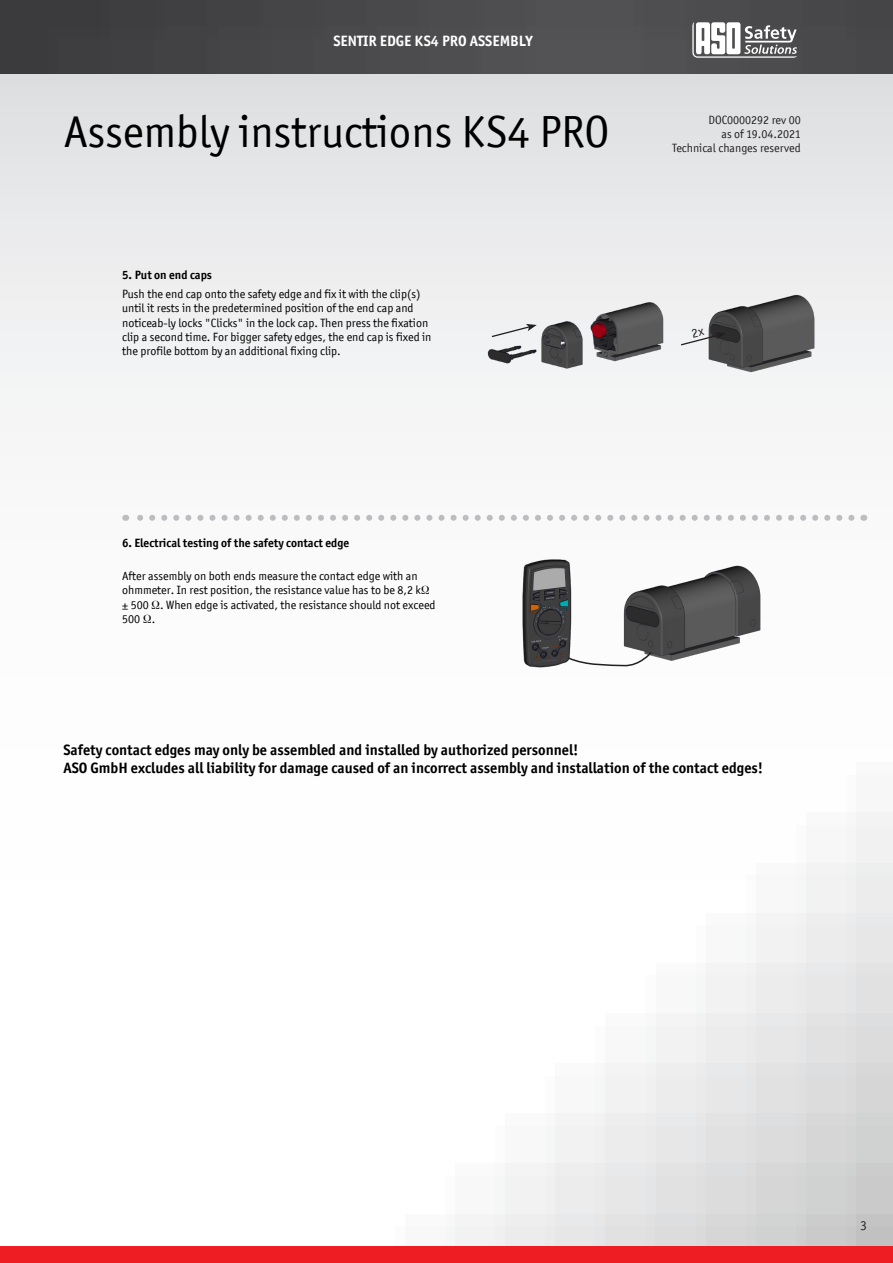
<style>
.page{position:relative;width:893px;height:1263px;background:#fff}
.page>*{position:absolute;margin:0;border:0;box-sizing:border-box;transform-origin:0 0}
.t1{font:45px "Officina San ITC";color:#000}
.t2{font:700 15px/18px "Officina San ITC";color:#000}
.t3{font:700 15px "Officina San ITC";color:#fff}
.t4{font:13.5px "Officina San ITC";color:#231f20}
.t5{font:12px/14.4px "Officina San ITC";color:#000}
.t6{font:12px "Officina San ITC";color:#231f20}
.t7{font:700 12px "Officina San ITC";color:#000}
.s1{font-weight:700}
</style>
<div class="page">
<div style="left:0;top:74px;width:893px;height:1189px;background:linear-gradient(to bottom,#e9e9eb,#fff)"></div>
<div style="left:344px;top:1225px;width:50px;height:38px;background:#fff"></div>
<div style="left:394px;top:1175px;width:50px;height:50px;background:#fff"></div>
<div style="left:444px;top:1125px;width:51px;height:50px;background:#fff"></div>
<div style="left:495px;top:1075px;width:50px;height:50px;background:#fff"></div>
<div style="left:545px;top:1025px;width:50px;height:50px;background:#fff"></div>
<div style="left:595px;top:975px;width:50px;height:50px;background:#fff"></div>
<div style="left:645px;top:925px;width:50px;height:50px;background:#fff"></div>
<div style="left:695px;top:875px;width:50px;height:50px;background:#fff"></div>
<div style="left:745px;top:824px;width:50px;height:51px;background:#fff"></div>
<div style="left:795px;top:774px;width:51px;height:50px;background:#fff"></div>
<div style="left:846px;top:724px;width:47px;height:50px;background:#fff"></div>
<div style="left:855px;top:1213px;width:38px;height:50px;background:#c2c1c1"></div>
<div style="left:805px;top:1213px;width:50px;height:50px;background:#cacaca"></div>
<div style="left:755px;top:1213px;width:50px;height:50px;background:#d0d1d1"></div>
<div style="left:705px;top:1213px;width:50px;height:50px;background:#d6d6d7"></div>
<div style="left:655px;top:1213px;width:50px;height:50px;background:#dcdcdd"></div>
<div style="left:605px;top:1213px;width:50px;height:50px;background:#e1e1e2"></div>
<div style="left:555px;top:1213px;width:50px;height:50px;background:#e7e7e8"></div>
<div style="left:505px;top:1213px;width:50px;height:50px;background:#ececed"></div>
<div style="left:454px;top:1213px;width:51px;height:50px;background:#f2f2f3"></div>
<div style="left:404px;top:1213px;width:50px;height:50px;background:#f8f8f8"></div>
<div style="left:354px;top:1213px;width:50px;height:50px;background:#fff"></div>
<div style="left:856px;top:1163px;width:37px;height:50px;background:#cacaca"></div>
<div style="left:805px;top:1163px;width:51px;height:50px;background:#d0d1d1"></div>
<div style="left:755px;top:1163px;width:50px;height:50px;background:#d6d6d7"></div>
<div style="left:705px;top:1163px;width:50px;height:50px;background:#dcdcdd"></div>
<div style="left:655px;top:1163px;width:50px;height:50px;background:#e1e1e2"></div>
<div style="left:605px;top:1163px;width:50px;height:50px;background:#e7e7e8"></div>
<div style="left:555px;top:1163px;width:50px;height:50px;background:#ececed"></div>
<div style="left:505px;top:1163px;width:50px;height:50px;background:#f2f2f3"></div>
<div style="left:455px;top:1163px;width:50px;height:50px;background:#f8f8f8"></div>
<div style="left:404px;top:1163px;width:51px;height:50px;background:#fff"></div>
<div style="left:856px;top:1113px;width:37px;height:50px;background:#d0d1d1"></div>
<div style="left:805px;top:1113px;width:51px;height:50px;background:#d6d6d7"></div>
<div style="left:755px;top:1113px;width:50px;height:50px;background:#dcdcdd"></div>
<div style="left:705px;top:1113px;width:50px;height:50px;background:#e1e1e2"></div>
<div style="left:655px;top:1113px;width:50px;height:50px;background:#e7e7e8"></div>
<div style="left:605px;top:1113px;width:50px;height:50px;background:#ececed"></div>
<div style="left:555px;top:1113px;width:50px;height:50px;background:#f2f2f3"></div>
<div style="left:505px;top:1113px;width:50px;height:50px;background:#f8f8f8"></div>
<div style="left:455px;top:1113px;width:50px;height:50px;background:#fff"></div>
<div style="left:856px;top:1063px;width:37px;height:50px;background:#d6d6d7"></div>
<div style="left:805px;top:1063px;width:51px;height:50px;background:#dcdcdd"></div>
<div style="left:755px;top:1063px;width:50px;height:50px;background:#e1e1e2"></div>
<div style="left:705px;top:1063px;width:50px;height:50px;background:#e7e7e8"></div>
<div style="left:655px;top:1063px;width:50px;height:50px;background:#ececed"></div>
<div style="left:605px;top:1063px;width:50px;height:50px;background:#f2f2f3"></div>
<div style="left:555px;top:1063px;width:50px;height:50px;background:#f8f8f8"></div>
<div style="left:505px;top:1063px;width:50px;height:50px;background:#fff"></div>
<div style="left:856px;top:1012px;width:37px;height:51px;background:#dcdcdd"></div>
<div style="left:805px;top:1012px;width:51px;height:51px;background:#e1e1e2"></div>
<div style="left:755px;top:1012px;width:50px;height:51px;background:#e7e7e8"></div>
<div style="left:705px;top:1012px;width:50px;height:51px;background:#ececed"></div>
<div style="left:655px;top:1012px;width:50px;height:51px;background:#f2f2f3"></div>
<div style="left:605px;top:1012px;width:50px;height:51px;background:#f8f8f8"></div>
<div style="left:555px;top:1012px;width:50px;height:51px;background:#fff"></div>
<div style="left:856px;top:962px;width:37px;height:50px;background:#e1e1e2"></div>
<div style="left:805px;top:962px;width:51px;height:50px;background:#e7e7e8"></div>
<div style="left:755px;top:962px;width:50px;height:50px;background:#ececed"></div>
<div style="left:705px;top:962px;width:50px;height:50px;background:#f2f2f3"></div>
<div style="left:655px;top:962px;width:50px;height:50px;background:#f8f8f8"></div>
<div style="left:605px;top:962px;width:50px;height:50px;background:#fff"></div>
<div style="left:856px;top:912px;width:37px;height:50px;background:#e7e7e8"></div>
<div style="left:805px;top:912px;width:51px;height:50px;background:#ececed"></div>
<div style="left:755px;top:912px;width:50px;height:50px;background:#f2f2f3"></div>
<div style="left:705px;top:912px;width:50px;height:50px;background:#f8f8f8"></div>
<div style="left:655px;top:912px;width:50px;height:50px;background:#fff"></div>
<div style="left:856px;top:862px;width:37px;height:50px;background:#ececed"></div>
<div style="left:805px;top:862px;width:51px;height:50px;background:#f2f2f3"></div>
<div style="left:755px;top:862px;width:50px;height:50px;background:#f8f8f8"></div>
<div style="left:705px;top:862px;width:50px;height:50px;background:#fff"></div>
<div style="left:856px;top:812px;width:37px;height:50px;background:#f1f1f2"></div>
<div style="left:805px;top:812px;width:51px;height:50px;background:#f7f7f8"></div>
<div style="left:755px;top:812px;width:50px;height:50px;background:#fff"></div>
<div style="left:856px;top:762px;width:37px;height:50px;background:#f7f7f8"></div>
<div style="left:805px;top:762px;width:51px;height:50px;background:#fff"></div>
<div style="left:856px;top:712px;width:37px;height:50px;background:#fff"></div>
<div style="left:0;top:0;width:893px;height:74px;background:linear-gradient(to right,#403f41,#515153)"></div>
<svg style="left:692px;top:22px;width:105px;height:36px"></svg>
<div style="left:0;top:1246px;width:893px;height:17px;background:#ee1d23"></div>
<svg style="left:125px;top:515px;width:726px;height:6px"></svg>
<img style="left:483px;top:268px;width:202px;height:130px">
<svg style="left:490px;top:324px;width:47px;height:14px"></svg>
<img style="left:688px;top:268px;width:147px;height:130px">
<img style="left:462px;top:553px;width:124px;height:120px">
<img style="left:586px;top:538px;width:212px;height:150px">
<svg style="left:567px;top:651px;width:86px;height:15px"></svg>
<svg style="left:679px;top:328px;width:47px;height:18px"></svg>
<p class="t3" style="left:333px;top:31px;width:201px">SENTIR EDGE KS4 PRO ASSEMBLY</p>
<p class="t1" style="left:64px;top:106px;width:547px">Assembly instructions KS4 PRO</p>
<p class="t6" style="left:708px;top:113px;width:94px">DOC0000292 rev 00</p>
<p class="t6" style="left:721px;top:127px;width:81px">as of 19.04.2021</p>
<p class="t6" style="left:672px;top:141px;width:130px">Technical changes reserved</p>
<p class="t5" style="left:122px;top:266px;width:300px;line-height:18.6px"><span class="s1">5. Put on end caps<br></span>Push the end cap onto the safety edge and fix it with the clip(s)</p>
<p class="t5" style="left:122px;top:301px;width:311px">until it rests in the predetermined position of the end cap and noticeab-ly locks "Clicks" in the lock cap. Then press the fixation clip a second time. For bigger safety edges, the end cap is fixed in the profile bottom by an additional fixing clip.</p>
<p class="t7" style="left:122px;top:535px;width:229px">6. Electrical testing of the safety contact edge</p>
<p class="t5" style="left:122px;top:568px;width:315px">After assembly on both ends measure the contact edge with an ohmmeter. In rest position, the resistance value has to be 8,2 kΩ ± 500 Ω. When edge is activated, the resistance should not exceed 500 Ω.</p>
<p class="t2" style="left:63px;top:740px;width:701px">Safety contact edges may only be assembled and installed by authorized personnel!<br>ASO GmbH excludes all liability for damage caused of an incorrect assembly and installation of the contact edges!</p>
<p class="t4" style="left:860px;top:1218px;width:8px">3</p>
</div>
